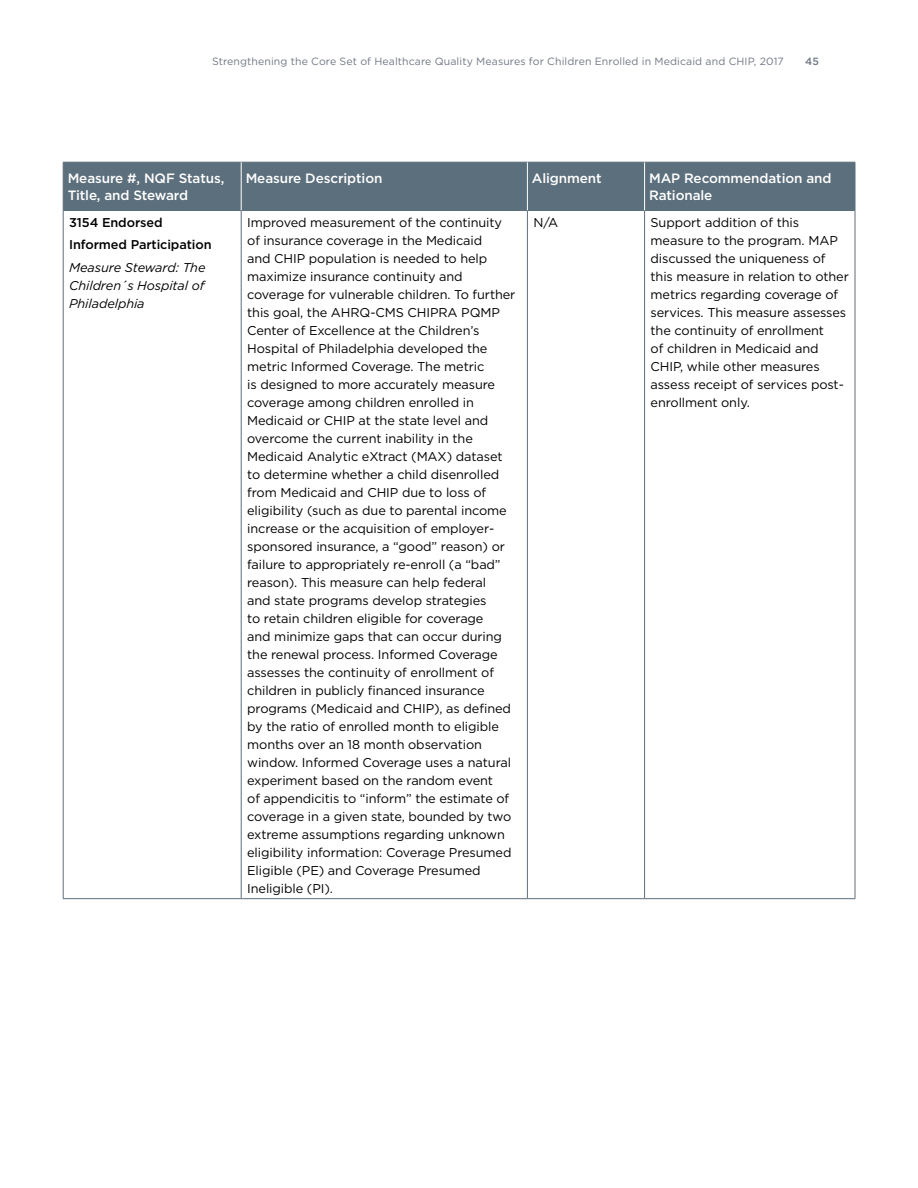
<style>
.page{position:relative;width:918px;height:1188px;background:#fff}
.page>*{position:absolute;margin:0;border:0;box-sizing:border-box;transform-origin:0 0}
.Table_header_caplc{font:500 13.5px/16.5px "Gotham";letter-spacing:-.01em;color:#fff}
.Table_body{font:12.75px/18px "Gotham";letter-spacing:-.01em;color:#000}
.Table_body-2{font:italic 12.75px/18px "Gotham";letter-spacing:-.01em;color:#000;text-align:justify}
.Table_body-3{font:500 12.75px "Gotham";letter-spacing:-.01em;color:#000}
.t1{font:10.5px "Gotham";letter-spacing:.01em;color:#707784}
.t2{font:500 10.5px "Gotham";color:#707784}
</style>
<div class="page">
<div style="left:64px;top:163px;width:791px;height:47px;background:#5c6f7c"></div>
<hr style="left:63px;top:211px;width:1px;height:687px;background:#5c6f7c">
<hr style="left:241px;top:211px;width:1px;height:687px;background:#5c6f7c">
<hr style="left:527px;top:211px;width:1px;height:687px;background:#5c6f7c">
<hr style="left:644px;top:211px;width:1px;height:687px;background:#5c6f7c">
<hr style="left:855px;top:211px;width:1px;height:687px;background:#5c6f7c">
<hr style="left:63px;top:898px;width:178px;height:1px;background:#5c6f7c">
<hr style="left:241px;top:898px;width:286px;height:1px;background:#5c6f7c">
<hr style="left:527px;top:898px;width:118px;height:1px;background:#5c6f7c">
<hr style="left:645px;top:898px;width:210px;height:1px;background:#5c6f7c">
<hr style="left:241px;top:162px;width:286px;height:1px;background:#5c6f7c">
<hr style="left:241px;top:210px;width:286px;height:1px;background:#5c6f7c">
<hr style="left:527px;top:162px;width:118px;height:1px;background:#5c6f7c">
<hr style="left:527px;top:210px;width:118px;height:1px;background:#5c6f7c">
<hr style="left:527px;top:162px;width:1px;height:48px;background:#fff">
<hr style="left:63px;top:162px;width:178px;height:1px;background:#5c6f7c">
<hr style="left:63px;top:162px;width:1px;height:48px;background:#5c6f7c">
<hr style="left:63px;top:210px;width:178px;height:1px;background:#5c6f7c">
<hr style="left:241px;top:162px;width:1px;height:48px;background:#fff">
<hr style="left:645px;top:162px;width:210px;height:1px;background:#5c6f7c">
<hr style="left:855px;top:162px;width:1px;height:48px;background:#5c6f7c">
<hr style="left:645px;top:210px;width:210px;height:1px;background:#5c6f7c">
<hr style="left:644px;top:162px;width:1px;height:48px;background:#fff">
<p class="t1" style="left:212px;top:55px;width:573px">Strengthening the Core Set of Healthcare Quality Measures for Children Enrolled in Medicaid and CHIP, 2017</p>
<p class="t2" style="left:805px;top:55px;width:15px">45</p>
<p class="Table_header_caplc" style="left:68px;top:170px;width:158px">Measure #, NQF Status,<br>Title, and Steward</p>
<p class="Table_header_caplc" style="left:246px;top:170px;width:138px">Measure Description</p>
<p class="Table_header_caplc" style="left:532px;top:170px;width:71px">Alignment</p>
<p class="Table_header_caplc" style="left:649px;top:170px;width:184px">MAP Recommendation and<br>Rationale</p>
<p class="Table_body-3" style="left:69px;top:214px;width:95px">3154 Endorsed</p>
<p class="Table_body-3" style="left:69px;top:236px;width:144px">Informed Participation</p>
<p class="Table_body-2" style="left:69px;top:258px;width:138px">Measure Steward: The Children´s Hospital of Philadelphia</p>
<p class="Table_body" style="left:247px;top:213px;width:270px">Improved measurement of the continuity of insurance coverage in the Medicaid<br>and CHIP population is needed to help maximize insurance continuity and coverage for vulnerable children. To further this goal, the AHRQ-CMS CHIPRA PQMP Center of Excellence at the Children’s Hospital of Philadelphia developed the metric Informed Coverage. The metric<br>is designed to more accurately measure coverage among children enrolled in Medicaid or CHIP at the state level and overcome the current inability in the Medicaid Analytic eXtract (MAX) dataset to determine whether a child disenrolled from Medicaid and CHIP due to loss of eligibility (such as due to parental income increase or the acquisition of employer&shy;sponsored insurance, a “good” reason) or failure to appropriately re-enroll (a “bad” reason). This measure can help federal<br>and state programs develop strategies<br>to retain children eligible for coverage<br>and minimize gaps that can occur during the renewal process. Informed Coverage assesses the continuity of enrollment of children in publicly financed insurance programs (Medicaid and CHIP), as defined by the ratio of enrolled month to eligible months over an 18 month observation window. Informed Coverage uses a natural experiment based on the random event<br>of appendicitis to “inform” the estimate of coverage in a given state, bounded by two extreme assumptions regarding unknown eligibility information: Coverage Presumed Eligible (PE) and Coverage Presumed Ineligible (PI).</p>
<p class="Table_body" style="left:533px;top:213px;width:26px">N/A</p>
<p class="Table_body" style="left:651px;top:213px;width:200px">Support addition of this measure to the program. MAP discussed the uniqueness of this measure in relation to other metrics regarding coverage of services. This measure assesses the continuity of enrollment<br>of children in Medicaid and<br>CHIP, while other measures assess receipt of services post&shy;enrollment only.</p>
</div>
